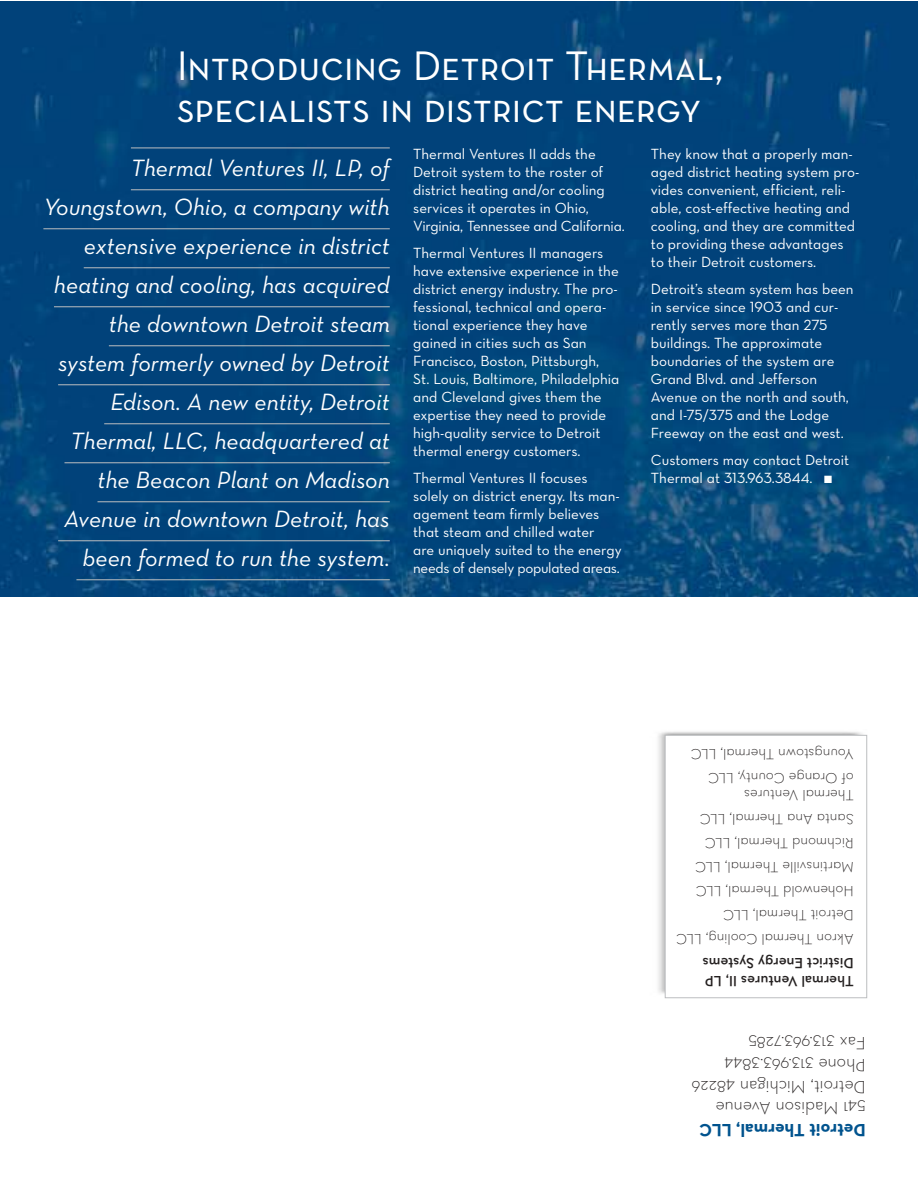
<style>
.page{position:relative;width:918px;height:1188px;background:#fff}
.page>*{position:absolute;margin:0;border:0;box-sizing:border-box;transform-origin:0 0}
.t1{font:42px/42px "Neutra Text Book SC Alt";color:#fff}
.t2{font:24px/39px "Neutra Text Book Italic Alt";color:#fff;text-align:right}
.t3{font:300 18px/21.6px "Neutra Text";color:#231f1f}
.t4{font:700 18px "Neutra Text";color:#00538e}
.t5{font:15px/18px "Neutra Text Book Alt";color:#fff}
.t6{font:15px/24px "Neutra Text Light Alt";color:#231f1f}
.t7{font:15px "Neutra Text Demi Alt";color:#231f1f}
.t8{font:600 15px "Neutra Text";color:#231f1f}
</style>
<div class="page">
<img style="left:0;top:2px;width:918px;height:595px">
<img style="left:658px;top:732px;width:210px;height:267px">
<div style="left:665px;top:735px;width:202px;height:263px;background:#fff"></div>
<div style="left:665px;top:735px;width:202px;height:263px;border:1px solid #bcbec0"></div>
<hr style="left:131px;top:148px;width:259px;height:1px;background:#bcbec0">
<hr style="left:131px;top:189px;width:259px;height:1px;background:#bcbec0">
<hr style="left:43px;top:228px;width:347px;height:1px;background:#bcbec0">
<hr style="left:84px;top:267px;width:306px;height:1px;background:#bcbec0">
<hr style="left:54px;top:306px;width:336px;height:1px;background:#bcbec0">
<hr style="left:109px;top:345px;width:281px;height:1px;background:#bcbec0">
<hr style="left:58px;top:384px;width:332px;height:1px;background:#bcbec0">
<hr style="left:104px;top:423px;width:286px;height:1px;background:#bcbec0">
<hr style="left:64px;top:462px;width:326px;height:1px;background:#bcbec0">
<hr style="left:98px;top:501px;width:292px;height:1px;background:#bcbec0">
<hr style="left:58px;top:540px;width:332px;height:1px;background:#bcbec0">
<hr style="left:76px;top:579px;width:314px;height:1px;background:#bcbec0">
<h1 class="t1" style="left:177px;top:44px;width:548px">Introducing Detroit Thermal, specialists in district energy</h1>
<p class="t5" style="left:413px;top:147px;width:213px">Thermal Ventures II adds the<br>Detroit system to the roster of district heating and/or cooling services it operates in Ohio,<br>Virginia, Tennessee and California.</p>
<p class="t5" style="left:413px;top:246px;width:208px">Thermal Ventures II managers have extensive experience in the district energy industry. The pro&shy;fessional, technical and opera&shy;tional experience they have gained in cities such as San<br>Francisco, Boston, Pittsburgh,<br>St. Louis, Baltimore, Philadelphia and Cleveland gives them the expertise they need to provide high-quality service to Detroit thermal energy customers.</p>
<p class="t5" style="left:413px;top:471px;width:210px">Thermal Ventures II focuses solely on district energy. Its man&shy;agement team firmly believes that steam and chilled water<br>are uniquely suited to the energy needs of densely populated areas.</p>
<p class="t5" style="left:651px;top:147px;width:210px">They know that a properly man&shy;aged district heating system pro&shy;vides convenient, efficient, reli&shy;able, cost-effective heating and cooling, and they are committed to providing these advantages to their Detroit customers.</p>
<p class="t5" style="left:651px;top:282px;width:204px">Detroit’s steam system has been in service since 1903 and cur&shy;rently serves more than 275 buildings. The approximate boundaries of the system are<br>Grand Blvd. and Jefferson<br>Avenue on the north and south, and I-75/375 and the Lodge<br>Freeway on the east and west.</p>
<p class="t5" style="left:651px;top:453px;width:200px">Customers may contact Detroit<br>Thermal at 313.963.3844. ■</p>
<p class="t2" style="left:43px;top:150px;width:348px">Thermal Ventures II, LP, of<br>Youngstown, Ohio, a company with extensive experience in district heating and cooling, has acquired the downtown Detroit steam system formerly owned by Detroit<br>Edison. A new entity, Detroit<br>Thermal, LLC, headquartered at the Beacon Plant on Madison<br>Avenue in downtown Detroit, has been formed to run the system.</p>
<p class="t6" style="left:854px;top:789px;width:164px;rotate:-180deg">of Orange County, LLC<br>Youngstown Thermal, LLC</p>
<p class="t6" style="left:854px;top:949px;width:179px;rotate:-180deg">Akron Thermal Cooling, LLC<br>Detroit Thermal, LLC<br>Hohenwold Thermal, LLC<br>Martinsville Thermal, LLC<br>Richmond Thermal, LLC<br>Santa Ana Thermal, LLC<br>Thermal Ventures</p>
<p class="t7" style="left:854px;top:969px;width:153px;rotate:-180deg">District Energy Systems</p>
<p class="t8" style="left:854px;top:987px;width:150px;rotate:-180deg">Thermal Ventures II, LP</p>
<p class="t3" style="left:866px;top:1117px;width:176px;rotate:-180deg">541 Madison Avenue<br>Detroit, Michigan 48226<br>Phone 313.963.3844<br>Fax 313.963.7285</p>
<p class="t4" style="left:866px;top:1137px;width:168px;rotate:-180deg">Detroit Thermal, LLC</p>
</div>
